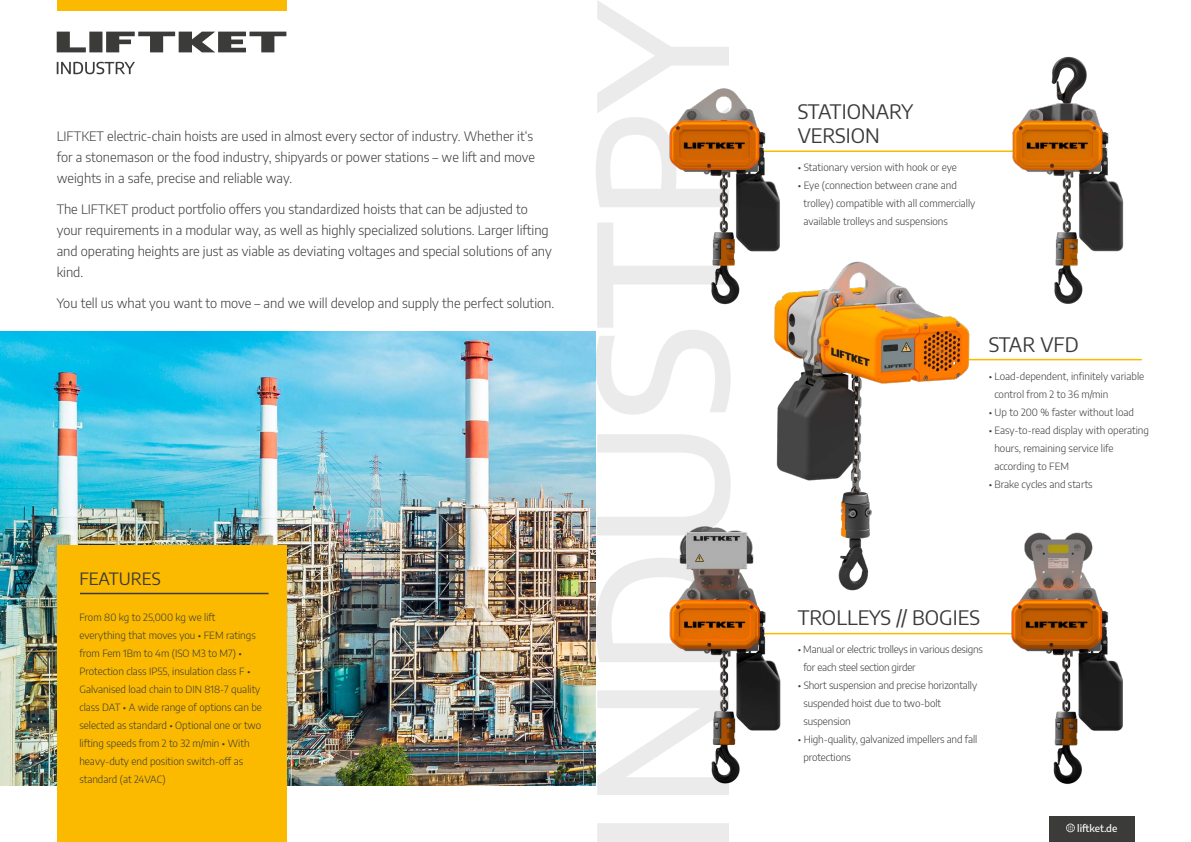
<style>
.page{position:relative;width:1191px;height:842px;background:#fff}
.page>*{position:absolute;margin:0;border:0;box-sizing:border-box;transform-origin:0 0}
.t1{font:20px/24px "Encode Sans";color:#3b3b3a}
.t2{font:17px "Encode Sans";color:#3b3b3a}
.t3{font:300 13px/21px "Encode Sans";color:#3b3b3a}
.t4{font:300 10px/18px "Encode Sans";color:#3b3b3a}
.t5{font:300 10px/18px "Encode Sans";letter-spacing:-.02em;color:#3b3b3a}
.t6{font:500 10px "Encode Sans";color:#fff}
</style>
<div class="page">
<hr style="left:731px;top:633px;width:346px;height:1px;background:#fbba00">
<hr style="left:731px;top:150px;width:346px;height:2px;background:#fbba00">
<hr style="left:880px;top:359px;width:261px;height:1px;background:#fbba00">
<svg style="left:595px;top:0;width:134px;height:842px"></svg>
<img style="left:0;top:332px;width:595px;height:453px">
<div style="left:57px;top:545px;width:229px;height:297px;background:#fbba00"></div>
<div style="left:57px;top:0;width:229px;height:10px;background:#fbba00"></div>
<svg style="left:57px;top:32px;width:229px;height:20px"></svg>
<svg style="left:57px;top:62px;width:78px;height:12px"></svg>
<div style="left:1049px;top:816px;width:85px;height:26px;background:#3b3b3a"></div>
<svg style="left:1066px;top:823px;width:8px;height:9px"></svg>
<img style="left:652px;top:84px;width:145px;height:225px">
<img style="left:988px;top:56px;width:136px;height:248px">
<img style="left:691px;top:242px;width:371px;height:349px">
<img style="left:652px;top:506px;width:145px;height:287px">
<img style="left:988px;top:519px;width:135px;height:265px">
<hr style="left:80px;top:593px;width:188px;height:1px;background:#3b3b3a">
<h3 class="t3" style="left:57px;top:125px;width:480px">LIFTKET electric-chain hoists are used in almost every sector of industry. Whether it‘s for a stonemason or the food industry, shipyards or power stations – we lift and move weights in a safe, precise and reliable way.</h3>
<p class="t3" style="left:57px;top:198px;width:497px">The LIFTKET product portfolio offers you standardized hoists that can be adjusted to your requirements in a modular way, as well as highly specialized solutions. Larger lifting and operating heights are just as viable as deviating voltages and special solutions of any kind.</p>
<h3 class="t3" style="left:57px;top:292px;width:499px">You tell us what you want to move – and we will develop and supply the perfect solution.</h3>
<h1 class="t1" style="left:797px;top:99px;width:117px">STATIONARY<br>VERSION</h1>
<p class="t4" style="left:797px;top:158px;width:161px">• Stationary version with hook or eye</p>
<p class="t4" style="left:803px;top:176px;width:173px;text-indent:-6px">• Eye (connection between crane and trolley) compatible with all commercially available trolleys and suspensions</p>
<h1 class="t1" style="left:988px;top:331px;width:92px">STAR VFD</h1>
<p class="t4" style="left:994px;top:366px;width:151px;text-indent:-6px">• Load-dependent, infinitely variable control from 2 to 36 m/min</p>
<p class="t4" style="left:988px;top:402px;width:147px">• Up to 200 % faster without load</p>
<p class="t4" style="left:994px;top:420px;width:156px;text-indent:-6px">• Easy-to-read display with operating hours, remaining service life according to FEM</p>
<p class="t4" style="left:988px;top:474px;width:105px">• Brake cycles and starts</p>
<h2 class="t2" style="left:79px;top:567px;width:83px">FEATURES</h2>
<p class="t4" style="left:79px;top:608px;width:184px">From 80 kg to 25,000 kg we lift everything that moves you • FEM ratings from Fem 1Bm to 4m (ISO M3 to M7) • Protection class IP55, insulation class F • Galvanised load chain to DIN 818-7 quality class DAT • A wide range of options can be selected as standard • Optional one or two lifting speeds from 2 to 32 m/min • With heavy-duty end position switch-off as standard (at 24VAC)</p>
<h1 class="t1" style="left:797px;top:604px;width:184px">TROLLEYS // BOGIES</h1>
<p class="t5" style="left:803px;top:640px;width:181px;text-indent:-6px">• Manual or electric trolleys in various designs for each steel section girder</p>
<p class="t4" style="left:803px;top:676px;width:175px;text-indent:-6px">• Short suspension and precise horizontally suspended hoist due to two-bolt suspension</p>
<p class="t4" style="left:803px;top:730px;width:175px;text-indent:-6px">• High-quality, galvanized impellers and fall protections</p>
<p class="t6" style="left:1077px;top:821px;width:42px">liftket.de</p>
</div>
